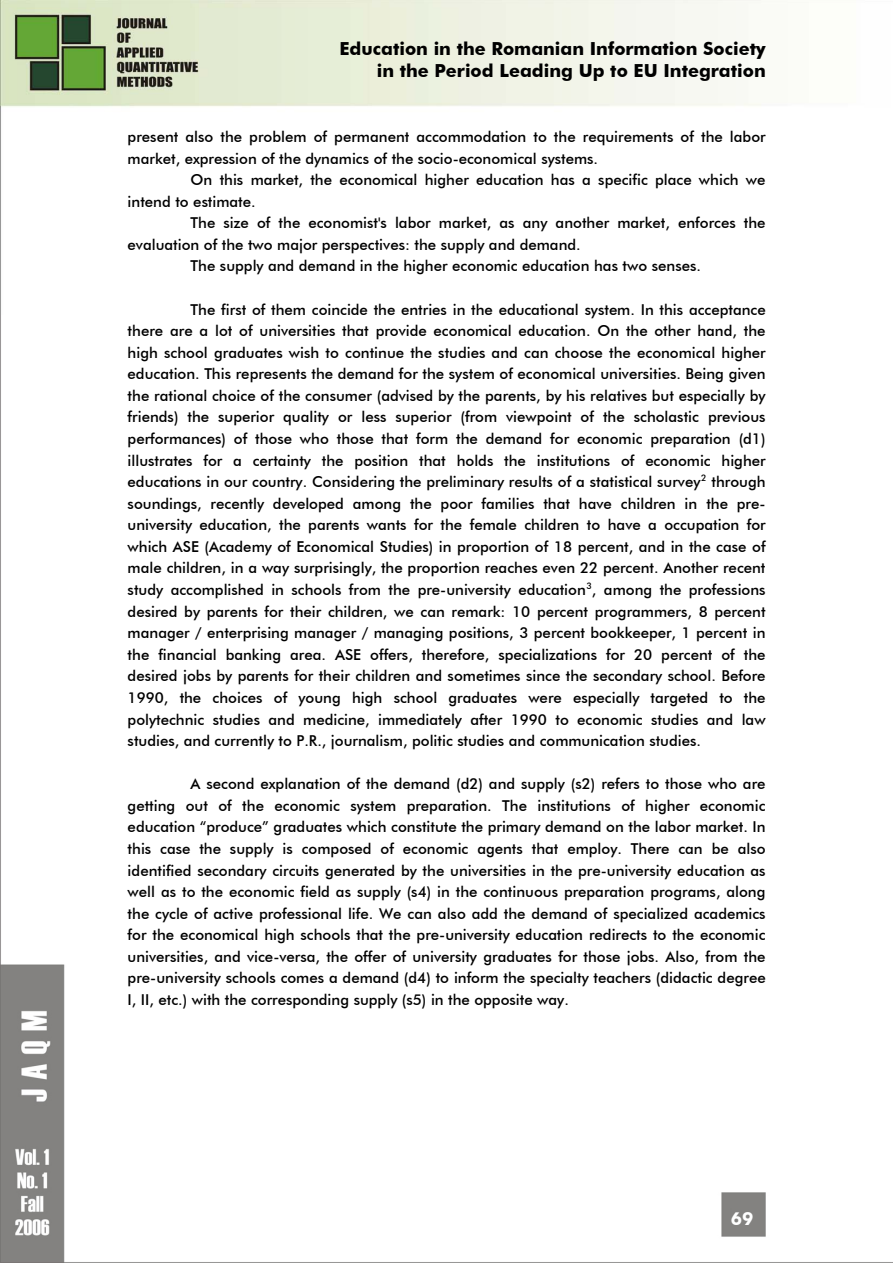
<style>
.page{position:relative;width:893px;height:1263px;background:#fff}
.page>*{position:absolute;margin:0;border:0;box-sizing:border-box;transform-origin:0 0}
.t1{font:700 18px/21.6px "Futura BT";color:#000;text-align:right}
.t2{font:700 18px "Futura BT";color:#fff}
.t3{font:500 15px/21.6px "Futura BT";color:#000;text-align:justify}
</style>
<div class="page">
<img style="left:0;top:0;width:893px;height:1263px">
<p class="t1" style="left:339px;top:38px;width:428px">Education in the Romanian Information Society in the Period Leading Up to EU Integration</p>
<p class="t3" style="left:128px;top:126px;width:639px">present also the problem of permanent accommodation to the requirements of the labor</p>
<p class="t3" style="left:128px;top:147px;width:472px">market, expression of the dynamics of the socio-economical systems.</p>
<p class="t3" style="left:191px;top:169px;width:576px">On this market, the economical higher education has a specific place which we</p>
<p class="t3" style="left:128px;top:190px;width:130px">intend to estimate.</p>
<p class="t3" style="left:191px;top:212px;width:576px">The size of the economist's labor market, as any another market, enforces the</p>
<p class="t3" style="left:128px;top:234px;width:455px">evaluation of the two major perspectives: the supply and demand.</p>
<p class="t3" style="left:191px;top:255px;width:512px">The supply and demand in the higher economic education has two senses.</p>
<p class="t3" style="left:128px;top:298px;width:640px;text-indent:63px">The first of them coincide the entries in the educational system. In this acceptance there are a lot of universities that provide economical education. On the other hand, the high school graduates wish to continue the studies and can choose the economical higher education. This represents the demand for the system of economical universities. Being given the rational choice of the consumer (advised by the parents, by his relatives but especially by friends) the superior quality or less superior (from viewpoint of the scholastic previous performances) of those who those that form the demand for economic preparation (d1) illustrates for a certainty the position that holds the institutions of economic higher educations in our country. Considering the preliminary results of a statistical survey<sup>2</sup> through soundings, recently developed among the poor families that have children in the pre&shy;university education, the parents wants for the female children to have a occupation for which ASE (Academy of Economical Studies) in proportion of 18 percent, and in the case of male children, in a way surprisingly, the proportion reaches even 22 percent. Another recent study accomplished in schools from the pre-university education<sup>3</sup>, among the professions desired by parents for their children, we can remark: 10 percent programmers, 8 percent manager / enterprising manager / managing positions, 3 percent bookkeeper, 1 percent in the financial banking area. ASE offers, therefore, specializations for 20 percent of the desired jobs by parents for their children and sometimes since the secondary school. Before 1990, the choices of young high school graduates were especially targeted to the polytechnic studies and medicine, immediately after 1990 to economic studies and law studies, and currently to P.R., journalism, politic studies and communication studies.</p>
<p class="t3" style="left:128px;top:773px;width:639px;text-indent:63px">A second explanation of the demand (d2) and supply (s2) refers to those who are getting out of the economic system preparation. The institutions of higher economic education “produce” graduates which constitute the primary demand on the labor market. In this case the supply is composed of economic agents that employ. There can be also identified secondary circuits generated by the universities in the pre-university education as well as to the economic field as supply (s4) in the continuous preparation programs, along the cycle of active professional life. We can also add the demand of specialized academics for the economical high schools that the pre-university education redirects to the economic universities, and vice-versa, the offer of university graduates for those jobs. Also, from the pre-university schools comes a demand (d4) to inform the specialty teachers (didactic degree I, II, etc.) with the corresponding supply (s5) in the opposite way.</p>
<p class="t2" style="left:731px;top:1208px;width:24px">69</p>
</div>
